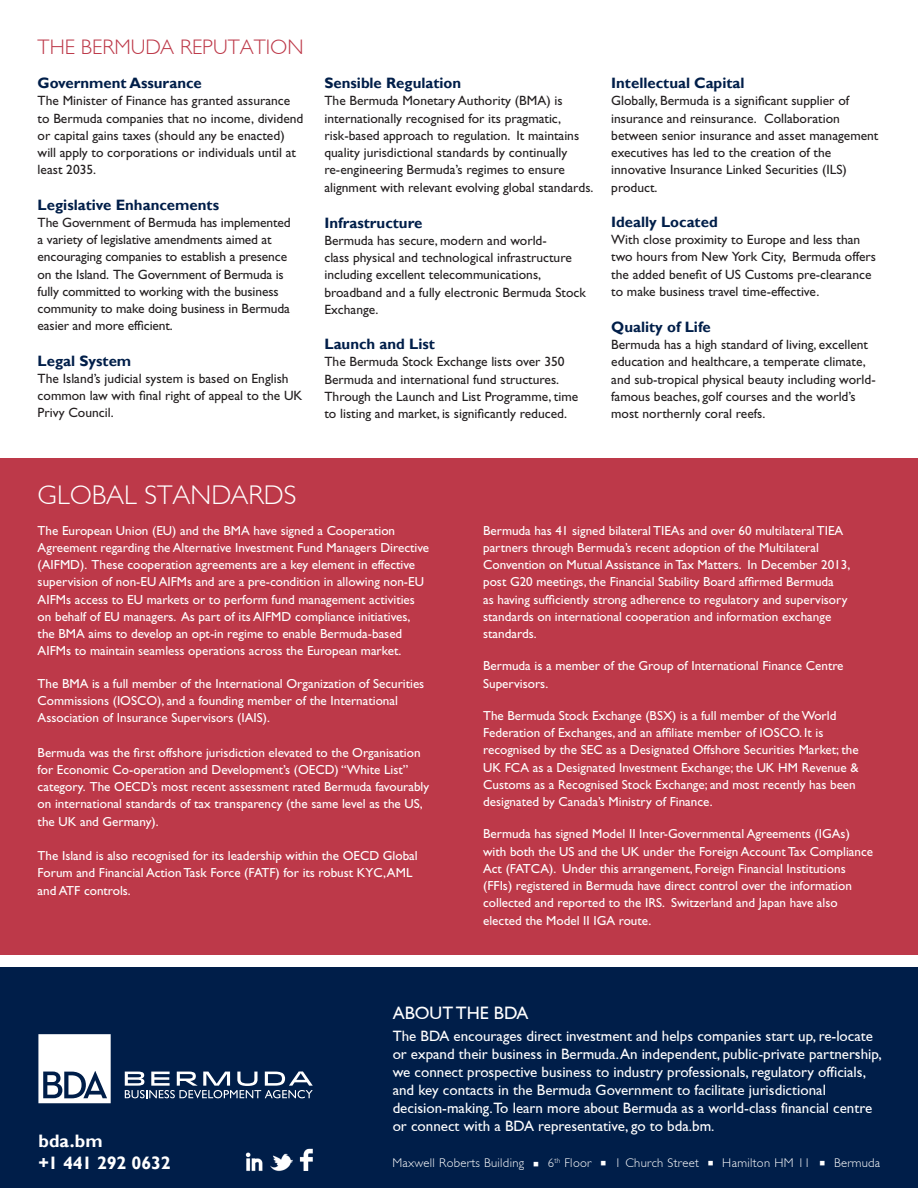
<style>
.page{position:relative;width:918px;height:1188px;background:#fff}
.page>*{position:absolute;margin:0;border:0;box-sizing:border-box;transform-origin:0 0}
.t1{font:300 27px "Gill Light S Si";color:#fff}
.subH1{font:300 21px "Gill Light S Si";color:#bd3949}
.t2{font:700 18px "Gill Sans";letter-spacing:-.005em;color:#fff}
.subH1-2{font:18px "Gill Sans";color:#fff}
.body{font:15px/18px "Gill Sans";color:#fff}
.bodyheader{font:700 15px "Gill Sans";color:#001e49}
.body-2{font:13.5px/17.2px "Gill Sans Std";color:#231f20}
.body-3{font:13.2px/17.2px "Gill Sans Std";color:#fff}
.t3{font:300 12.6px "Gill Light S Si";letter-spacing:.025em;color:#fff}
</style>
<div class="page">
<div style="left:0;top:458px;width:918px;height:497px;background:#bd3949"></div>
<div style="left:0;top:968px;width:918px;height:220px;background:#001e49"></div>
<svg style="left:38px;top:1034px;width:73px;height:69px;background:#d2d7de"></svg>
<svg style="left:125px;top:1071px;width:188px;height:27px"></svg>
<img style="left:299px;top:1148px;width:14px;height:23px">
<img style="left:245px;top:1152px;width:48px;height:19px">
<p class="subH1" style="left:38px;top:35px;width:267px">THE BERMUDA REPUTATION</p>
<p class="bodyheader" style="left:38px;top:74px;width:166px">Government Assurance</p>
<p class="body-2" style="left:38px;top:92px;width:267px">The Minister of Finance has granted assurance to Bermuda companies that no income, dividend or capital gains taxes (should any be enacted) will apply to corporations or individuals until at least 2035.</p>
<p class="bodyheader" style="left:38px;top:196px;width:183px">Legislative Enhancements</p>
<p class="body-2" style="left:38px;top:214px;width:255px">The Government of Bermuda has implemented a variety of legislative amendments aimed at encouraging companies to establish a presence on the Island. The Government of Bermuda is fully committed to working with the business community to make doing business in Bermuda easier and more efficient.</p>
<p class="bodyheader" style="left:38px;top:352px;width:95px">Legal System</p>
<p class="body-2" style="left:38px;top:370px;width:266px">The Island’s judicial system is based on English common law with final right of appeal to the UK<br>Privy Council.</p>
<p class="bodyheader" style="left:324px;top:74px;width:138px">Sensible Regulation</p>
<p class="body-2" style="left:324px;top:92px;width:271px">The Bermuda Monetary Authority (BMA) is internationally recognised for its pragmatic, risk-based approach to regulation. It maintains quality jurisdictional standards by continually re-engineering Bermuda’s regimes to ensure alignment with relevant evolving global standards.</p>
<p class="bodyheader" style="left:324px;top:214px;width:99px">Infrastructure</p>
<p class="body-2" style="left:324px;top:232px;width:263px">Bermuda has secure, modern and world-<br>class physical and technological infrastructure including excellent telecommunications, broadband and a fully electronic Bermuda Stock Exchange.</p>
<p class="bodyheader" style="left:324px;top:335px;width:112px">Launch and List</p>
<p class="body-2" style="left:324px;top:353px;width:255px">The Bermuda Stock Exchange lists over 350<br>Bermuda and international fund structures.<br>Through the Launch and List Programme, time to listing and market, is significantly reduced.</p>
<p class="bodyheader" style="left:611px;top:74px;width:135px">Intellectual Capital</p>
<p class="body-2" style="left:611px;top:92px;width:269px">Globally, Bermuda is a significant supplier of insurance and reinsurance. Collaboration between senior insurance and asset management executives has led to the creation of the innovative Insurance Linked Securities (ILS) product.</p>
<p class="bodyheader" style="left:611px;top:213px;width:108px">Ideally Located</p>
<p class="body-2" style="left:611px;top:231px;width:266px">With close proximity to Europe and less than two hours from New York City, Bermuda offers the added benefit of US Customs pre-clearance to make business travel time-effective.</p>
<p class="bodyheader" style="left:611px;top:318px;width:101px">Quality of Life</p>
<p class="body-2" style="left:611px;top:336px;width:266px">Bermuda has a high standard of living, excellent education and healthcare, a temperate climate, and sub-tropical physical beauty including world&shy;famous beaches, golf courses and the world’s most northernly coral reefs.</p>
<h1 class="t1" style="left:38px;top:479px;width:260px">GLOBAL STANDARDS</h1>
<p class="body-3" style="left:38px;top:522px;width:393px">The European Union (EU) and the BMA have signed a Cooperation Agreement regarding the Alternative Investment Fund Managers Directive (AIFMD). These cooperation agreements are a key element in effective supervision of non-EU AIFMs and are a pre-condition in allowing non-EU AIFMs access to EU markets or to perform fund management activities on behalf of EU managers. As part of its AIFMD compliance initiatives, the BMA aims to develop an opt-in regime to enable Bermuda-based AIFMs to maintain seamless operations across the European market.</p>
<p class="body-3" style="left:38px;top:675px;width:388px">The BMA is a full member of the International Organization of Securities<br>Commissions (IOSCO), and a founding member of the International<br>Association of Insurance Supervisors (IAIS).</p>
<p class="body-3" style="left:38px;top:744px;width:393px">Bermuda was the first offshore jurisdiction elevated to the Organisation for Economic Co-operation and Development’s (OECD) “White List” category. The OECD’s most recent assessment rated Bermuda favourably on international standards of tax transparency (the same level as the US, the UK and Germany).</p>
<p class="body-3" style="left:38px;top:847px;width:382px">The Island is also recognised for its leadership within the OECD Global<br>Forum and Financial Action Task Force (FATF) for its robust KYC, AML and ATF controls.</p>
<p class="body-3" style="left:483px;top:522px;width:369px">Bermuda has 41 signed bilateral TIEAs and over 60 multilateral TIEA partners through Bermuda’s recent adoption of the Multilateral Convention on Mutual Assistance in Tax Matters. In December 2013, post G20 meetings, the Financial Stability Board affirmed Bermuda<br>as having sufficiently strong adherence to regulatory and supervisory standards on international cooperation and information exchange standards.</p>
<p class="body-3" style="left:483px;top:657px;width:362px">Bermuda is a member of the Group of International Finance Centre<br>Supervisors.</p>
<p class="body-3" style="left:483px;top:707px;width:377px">The Bermuda Stock Exchange (BSX) is a full member of the World Federation of Exchanges, and an affiliate member of IOSCO. It is recognised by the SEC as a Designated Offshore Securities Market; the UK FCA as a Designated Investment Exchange; the UK HM Revenue &amp; Customs as a Recognised Stock Exchange; and most recently has been designated by Canada’s Ministry of Finance.</p>
<p class="body-3" style="left:483px;top:825px;width:391px">Bermuda has signed Model II Inter-Governmental Agreements (IGAs) with both the US and the UK under the Foreign Account Tax Compliance Act (FATCA). Under this arrangement, Foreign Financial Institutions (FFIs) registered in Bermuda have direct control over the information collected and reported to the IRS. Switzerland and Japan have also elected the Model II IGA route.</p>
<p class="subH1-2" style="left:393px;top:1002px;width:137px">ABOUT THE BDA</p>
<p class="body" style="left:393px;top:1027px;width:491px">The BDA encourages direct investment and helps companies start up, re-locate or expand their business in Bermuda. An independent, public-private partnership, we connect prospective business to industry professionals, regulatory officials, and key contacts in the Bermuda Government to facilitate jurisdictional decision-making.To learn more about Bermuda as a world-class financial centre or connect with a BDA representative, go to bda.bm.</p>
<p class="t2" style="left:38px;top:1130px;width:66px">bda.bm</p>
<p class="t2" style="left:38px;top:1152px;width:134px">+1 441 292 0632</p>
<p class="t3" style="left:392px;top:1156px;width:490px">Maxwell Roberts Building ■ 6<sup>th</sup> Floor ■ 1 Church Street ■ Hamilton HM 11 ■ Bermuda</p>
</div>
